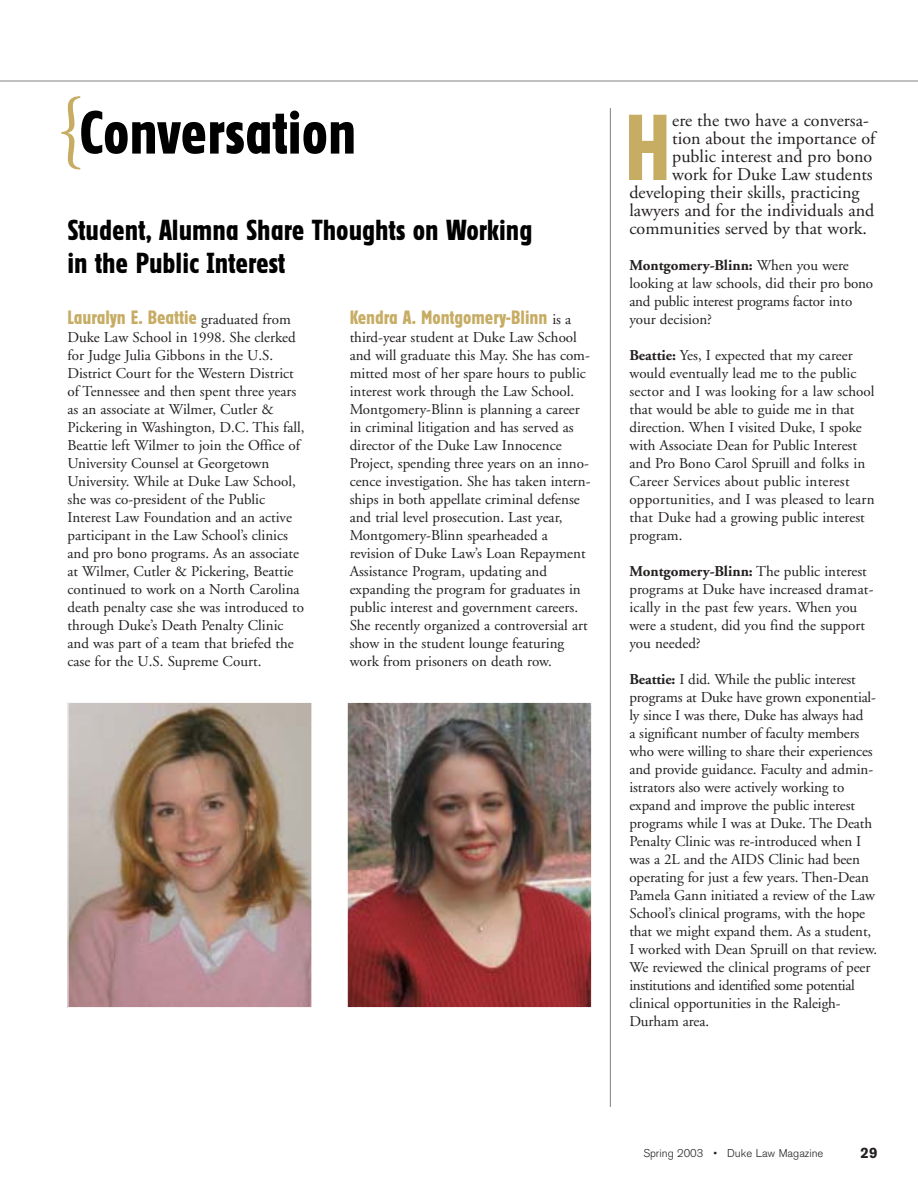
<style>
.page{position:relative;width:918px;height:1188px;background:#fff}
.page>*{position:absolute;margin:0;border:0;box-sizing:border-box;transform-origin:0 0}
.t1{font:87px "Govan One Alternate";color:#c7ac64}
.t2{font:57px "Govan One Alternate";color:#000}
.t3{font:27px/33px "Govan One Alternate";color:#000}
.t4{font:18px "Adobe Garamond";color:#231f1f}
.t5{font:18px "Govan One Alternate";color:#c7ac64}
.t6{font:15px/18px "Adobe Garamond";color:#231f1f}
.t7{font:700 15px "Akzidenz Grotesk BE";color:#231f1f}
.t8{font:300 11.25px "Akzidenz Grotesk BE";color:#231f1f}
.s1{font-family:"Adobe Garamond";font-size:86.1px;color:#c7ac64}
.s2{font-family:"Adobe Garamond";font-size:15px;color:#231f1f}
.s3{font-weight:700}
</style>
<div class="page">
<hr style="left:0;top:81px;width:918px;height:1px;background:#808284">
<hr style="left:610px;top:108px;width:1px;height:999px;background:#808284">
<img style="left:349px;top:704px;width:241px;height:302px">
<div style="left:347px;top:702px;width:245px;height:306px;border:1px solid #fff"></div>
<img style="left:70px;top:704px;width:240px;height:302px">
<div style="left:68px;top:702px;width:244px;height:306px;border:1px solid #fff"></div>
<h2 class="t2" style="left:56px;top:113px;width:302px"><span class="s1">{</span>Conversation</h2>
<h3 class="t3" style="left:67px;top:217px;width:466px">Student, Alumna Share Thoughts on Working in the Public Interest</h3>
<p class="t5" style="left:67px;top:311px;width:225px">Lauralyn E. Beattie <span class="s2">graduated from</span></p>
<p class="t6" style="left:67px;top:330px;width:239px">Duke Law School in 1998. She clerked for Judge Julia Gibbons in the U.S.<br>District Court for the Western District of Tennessee and then spent three years as an associate at Wilmer, Cutler &amp; Pickering in Washington, D.C. This fall, Beattie left Wilmer to join the Office of University Counsel at Georgetown University. While at Duke Law School, she was co-president of the Public Interest Law Foundation and an active participant in the Law School’s clinics and pro bono programs. As an associate at Wilmer, Cutler &amp; Pickering, Beattie continued to work on a North Carolina death penalty case she was introduced to through Duke’s Death Penalty Clinic and was part of a team that briefed the case for the U.S. Supreme Court.</p>
<p class="t5" style="left:350px;top:311px;width:223px">Kendra A. Montgomery-Blinn <span class="s2">is a</span></p>
<p class="t6" style="left:350px;top:330px;width:242px">third-year student at Duke Law School and will graduate this May. She has com&shy;mitted most of her spare hours to public interest work through the Law School.<br>Montgomery-Blinn is planning a career in criminal litigation and has served as director of the Duke Law Innocence Project, spending three years on an inno&shy;cence investigation. She has taken intern&shy;ships in both appellate criminal defense and trial level prosecution. Last year, Montgomery-Blinn spearheaded a revision of Duke Law’s Loan Repayment Assistance Program, updating and expanding the program for graduates in public interest and government careers.<br>She recently organized a controversial art show in the student lounge featuring work from prisoners on death row.</p>
<p class="t4" style="left:672px;top:113px;width:198px">ere the two have a conversa-</p>
<p class="t4" style="left:672px;top:131px;width:205px">tion about the importance of</p>
<p class="t4" style="left:672px;top:149px;width:201px">public interest and pro bono</p>
<p class="t4" style="left:672px;top:167px;width:202px">work for Duke Law students</p>
<p class="t4" style="left:629px;top:185px;width:232px">developing their skills, practicing</p>
<p class="t4" style="left:629px;top:203px;width:246px">lawyers and for the individuals and</p>
<p class="t4" style="left:629px;top:221px;width:239px">communities served by that work.</p>
<p class="t6" style="left:629px;top:258px;width:245px"><span class="s3">Montgomery-Blinn:</span> When you were looking at law schools, did their pro bono and public interest programs factor into your decision?</p>
<p class="t6" style="left:629px;top:348px;width:247px"><span class="s3">Beattie:</span> Yes, I expected that my career would eventually lead me to the public sector and I was looking for a law school that would be able to guide me in that direction. When I visited Duke, I spoke with Associate Dean for Public Interest and Pro Bono Carol Spruill and folks in Career Services about public interest opportunities, and I was pleased to learn that Duke had a growing public interest program.</p>
<p class="t6" style="left:629px;top:564px;width:246px"><span class="s3">Montgomery-Blinn:</span> The public interest programs at Duke have increased dramat&shy;ically in the past few years. When you were a student, did you find the support you needed?</p>
<p class="t6" style="left:629px;top:672px;width:249px"><span class="s3">Beattie:</span> I did. While the public interest programs at Duke have grown exponential&shy;ly since I was there, Duke has always had<br>a significant number of faculty members who were willing to share their experiences and provide guidance. Faculty and admin&shy;istrators also were actively working to expand and improve the public interest programs while I was at Duke. The Death Penalty Clinic was re-introduced when I was a 2L and the AIDS Clinic had been operating for just a few years. Then-Dean Pamela Gann initiated a review of the Law School’s clinical programs, with the hope that we might expand them. As a student, I worked with Dean Spruill on that review.<br>We reviewed the clinical programs of peer institutions and identified some potential clinical opportunities in the Raleigh-Durham area.</p>
<h1 class="t1" style="left:625px;top:118px;width:48px">H</h1>
<p class="t8" style="left:643px;top:1149px;width:182px">Spring 2003 • Duke Law Magazine</p>
<p class="t7" style="left:861px;top:1147px;width:18px">29</p>
</div>
